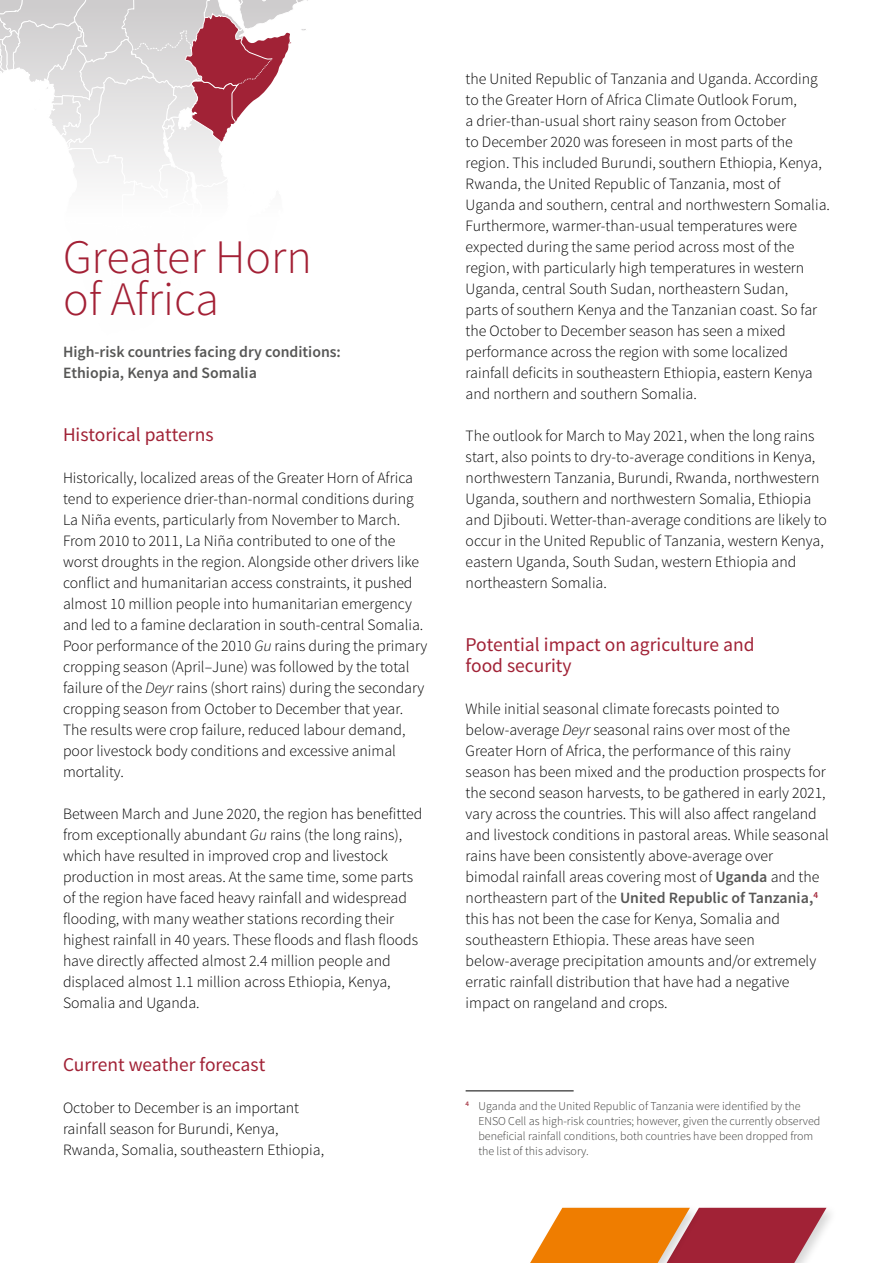
<style>
.page{position:relative;width:893px;height:1263px;background:#fff}
.page>*{position:absolute;margin:0;border:0;box-sizing:border-box;transform-origin:0 0}
.t1{font:300 48px/42px "Source Sans Pro";color:#a32035}
.t2{font:19.5px/21px "Source Sans Pro";color:#a12236}
.t3{font:300 15.75px/21px "Source Sans Pro";color:#000}
.t4{font:600 15.75px/21px "Source Sans Pro";color:#575756}
.t5{font:300 12px/15px "Source Sans Pro";color:#3c3c3b}
.s1{font-style:italic}
.s2{font-weight:600;color:#575756}
</style>
<div class="page">
<div style="left:561px;top:1203px;width:278px;height:60px;background:#000;opacity:.16"></div>
<div style="left:425px;top:1203px;width:277px;height:60px;background:#000;opacity:.16"></div>
<svg style="left:427px;top:1208px;width:399px;height:55px"></svg>
<svg style="left:0;top:0;width:308px;height:179px"></svg>
<hr style="left:466px;top:1090px;width:108px;height:1px;background:#000">
<h1 class="t1" style="left:63px;top:236px;width:251px">Greater Horn of Africa</h1>
<p class="t4" style="left:63px;top:342px;width:279px">High-risk countries facing dry conditions:<br>Ethiopia, Kenya and Somalia</p>
<p class="t2" style="left:63px;top:424px;width:152px">Historical patterns</p>
<p class="t3" style="left:63px;top:467px;width:366px">Historically, localized areas of the Greater Horn of Africa tend to experience drier-than-normal conditions during La Niña events, particularly from November to March.<br>From 2010 to 2011, La Niña contributed to one of the worst droughts in the region. Alongside other drivers like conflict and humanitarian access constraints, it pushed almost 10 million people into humanitarian emergency and led to a famine declaration in south-central Somalia.<br>Poor performance of the 2010 <span class="s1">Gu</span> rains during the primary cropping season (April–June) was followed by the total failure of the <span class="s1">Deyr</span> rains (short rains) during the secondary cropping season from October to December that year.<br>The results were crop failure, reduced labour demand, poor livestock body conditions and excessive animal mortality.</p>
<p class="t3" style="left:63px;top:803px;width:361px">Between March and June 2020, the region has benefitted from exceptionally abundant <span class="s1">Gu</span> rains (the long rains), which have resulted in improved crop and livestock production in most areas. At the same time, some parts of the region have faced heavy rainfall and widespread flooding, with many weather stations recording their highest rainfall in 40 years. These floods and flash floods have directly affected almost 2.4 million people and displaced almost 1.1 million across Ethiopia, Kenya, Somalia and Uganda.</p>
<p class="t2" style="left:63px;top:1054px;width:204px">Current weather forecast</p>
<p class="t3" style="left:63px;top:1097px;width:263px">October to December is an important rainfall season for Burundi, Kenya,<br>Rwanda, Somalia, southeastern Ethiopia,</p>
<p class="t3" style="left:466px;top:68px;width:366px">the United Republic of Tanzania and Uganda. According to the Greater Horn of Africa Climate Outlook Forum,<br>a drier-than-usual short rainy season from October<br>to December 2020 was foreseen in most parts of the region. This included Burundi, southern Ethiopia, Kenya, Rwanda, the United Republic of Tanzania, most of Uganda and southern, central and northwestern Somalia.<br>Furthermore, warmer‑than-usual temperatures were expected during the same period across most of the region, with particularly high temperatures in western Uganda, central South Sudan, northeastern Sudan,<br>parts of southern Kenya and the Tanzanian coast. So far the October to December season has seen a mixed performance across the region with some localized rainfall deficits in southeastern Ethiopia, eastern Kenya and northern and southern Somalia.</p>
<p class="t3" style="left:466px;top:425px;width:363px">The outlook for March to May 2021, when the long rains start, also points to dry‑to‑average conditions in Kenya, northwestern Tanzania, Burundi, Rwanda, northwestern Uganda, southern and northwestern Somalia, Ethiopia and Djibouti. Wetter-than-average conditions are likely to occur in the United Republic of Tanzania, western Kenya, eastern Uganda, South Sudan, western Ethiopia and northeastern Somalia.</p>
<p class="t2" style="left:466px;top:634px;width:290px">Potential impact on agriculture and food security</p>
<p class="t3" style="left:466px;top:698px;width:365px">While initial seasonal climate forecasts pointed to below‑average <span class="s1">Deyr</span> seasonal rains over most of the Greater Horn of Africa, the performance of this rainy season has been mixed and the production prospects for the second season harvests, to be gathered in early 2021, vary across the countries. This will also affect rangeland and livestock conditions in pastoral areas. While seasonal rains have been consistently above‑average over bimodal rainfall areas covering most of <span class="s2">Uganda</span> and the northeastern part of the <span class="s2">United Republic of Tanzania,</span><sup>4 </sup>this has not been the case for Kenya, Somalia and southeastern Ethiopia. These areas have seen below‑average precipitation amounts and/or extremely erratic rainfall distribution that have had a negative impact on rangeland and crops.</p>
<p class="t5" style="left:478px;top:1099px;width:344px;text-indent:-13px"><sup>4</sup> Uganda and the United Republic of Tanzania were identified by the ENSO Cell as high-risk countries; however, given the currently observed beneficial rainfall conditions, both countries have been dropped from the list of this advisory.</p>
</div>
